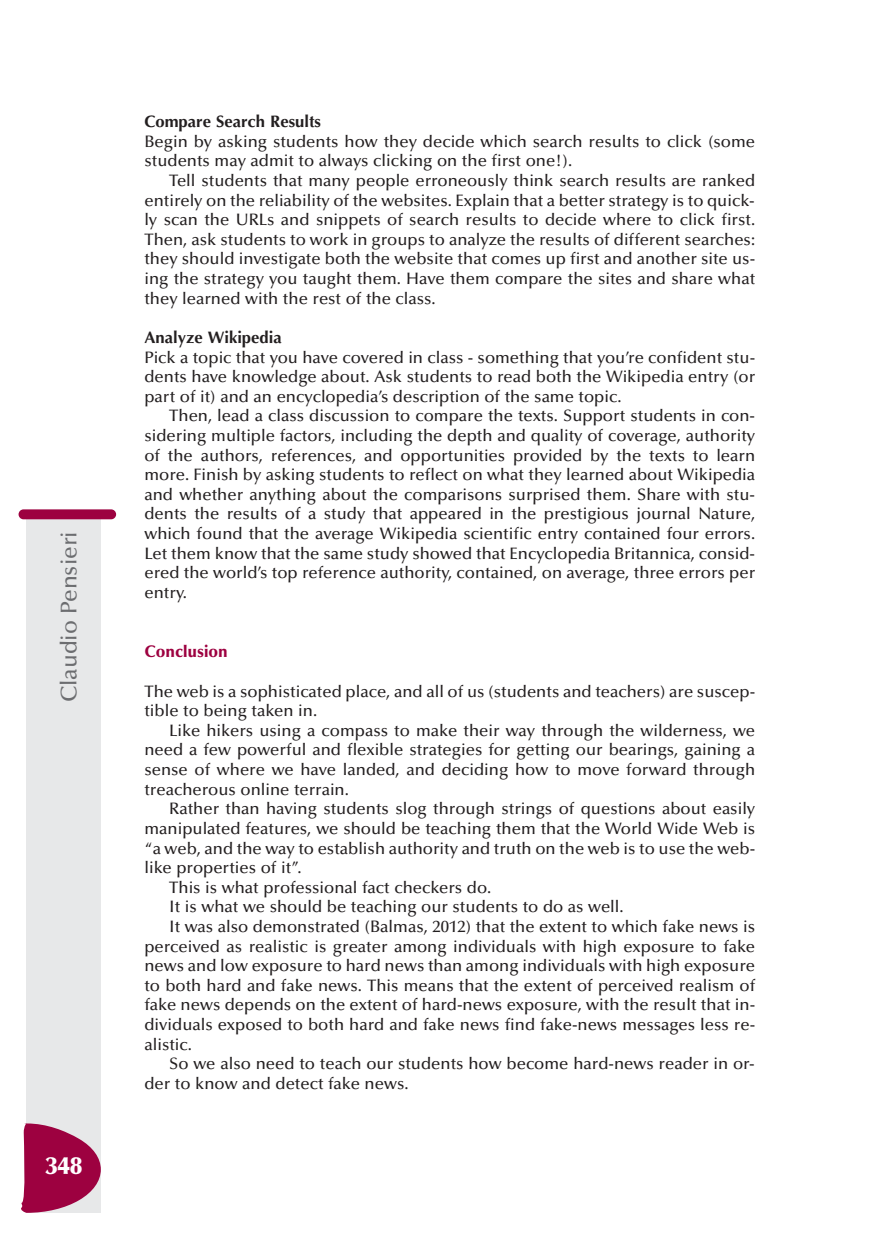
<style>
.page{position:relative;width:869px;height:1241px;background:#fff}
.page>*{position:absolute;margin:0;border:0;box-sizing:border-box;transform-origin:0 0}
.t1{font:900 24.5px "Optima";color:#fff}
.t2{font:500 22.75px "Optima";color:#6c6d70}
.t3{font:500 16.62px/19.6px "Optima";color:#231f20;text-align:justify}
.t4{font:700 16.62px "Optima";color:#231f20}
.t5{font:900 16.62px "Optima";color:#9d0140;scale:.95 1}
</style>
<div class="page">
<div style="left:27px;top:517px;width:74px;height:695px;background:#e7e8e9"></div>
<div style="left:19px;top:509px;width:97px;height:10px;background:#9d0140;border-radius:5px"></div>
<svg style="left:21px;top:1122px;width:80px;height:90px"></svg>
<h2 class="t2" style="left:60px;top:702px;width:173px;rotate:-90deg">Claudio Pensieri</h2>
<h1 class="t1" style="left:45px;top:1155px;width:38px">348</h1>
<p class="t4" style="left:144px;top:115px;width:178px">Compare Search Results</p>
<p class="t3" style="left:144px;top:133px;width:612px">Begin by asking students how they decide which search results to click (some students may admit to always clicking on the first one!).</p>
<p class="t3" style="left:144px;top:172px;width:612px;text-indent:25px">Tell students that many people erroneously think search results are ranked entirely on the reliability of the websites. Explain that a better strategy is to quick&shy;ly scan the URLs and snippets of search results to decide where to click first.<br>Then, ask students to work in groups to analyze the results of different searches: they should investigate both the website that comes up first and another site us&shy;ing the strategy you taught them. Have them compare the sites and share what they learned with the rest of the class.</p>
<p class="t4" style="left:144px;top:330px;width:139px">Analyze Wikipedia</p>
<p class="t3" style="left:144px;top:349px;width:612px">Pick a topic that you have covered in class - something that you’re confident stu&shy;dents have knowledge about. Ask students to read both the Wikipedia entry (or part of it) and an encyclopedia’s description of the same topic.</p>
<p class="t3" style="left:144px;top:407px;width:612px;text-indent:25px">Then, lead a class discussion to compare the texts. Support students in con&shy;sidering multiple factors, including the depth and quality of coverage, authority of the authors, references, and opportunities provided by the texts to learn more. Finish by asking students to reflect on what they learned about Wikipedia and whether anything about the comparisons surprised them. Share with stu&shy;dents the results of a study that appeared in the prestigious journal Nature, which found that the average Wikipedia scientific entry contained four errors.<br>Let them know that the same study showed that Encyclopedia Britannica, consid&shy;ered the world’s top reference authority, contained, on average, three errors per entry.</p>
<p class="t5" style="left:144px;top:644px;width:89px">Conclusion</p>
<p class="t3" style="left:144px;top:682px;width:612px">The web is a sophisticated place, and all of us (students and teachers) are suscep&shy;tible to being taken in.</p>
<p class="t3" style="left:144px;top:722px;width:612px;text-indent:25px">Like hikers using a compass to make their way through the wilderness, we need a few powerful and flexible strategies for getting our bearings, gaining a sense of where we have landed, and deciding how to move forward through treacherous online terrain.</p>
<p class="t3" style="left:169px;top:800px;width:587px">Rather than having students slog through strings of questions about easily</p>
<p class="t3" style="left:144px;top:820px;width:612px">manipulated features, we should be teaching them that the World Wide Web is</p>
<p class="t3" style="left:144px;top:839px;width:612px">“a web, and the way to establish authority and truth on the web is to use the web-</p>
<p class="t3" style="left:144px;top:859px;width:159px">like properties of it”.</p>
<p class="t3" style="left:169px;top:878px;width:323px">This is what professional fact checkers do.</p>
<p class="t3" style="left:169px;top:898px;width:455px">It is what we should be teaching our students to do as well.</p>
<p class="t3" style="left:169px;top:918px;width:587px">It was also demonstrated (Balmas, 2012) that the extent to which fake news is</p>
<p class="t3" style="left:144px;top:937px;width:612px">perceived as realistic is greater among individuals with high exposure to fake</p>
<p class="t3" style="left:144px;top:957px;width:612px">news and low exposure to hard news than among individuals with high exposure</p>
<p class="t3" style="left:144px;top:976px;width:612px">to both hard and fake news. This means that the extent of perceived realism of</p>
<p class="t3" style="left:144px;top:996px;width:612px">fake news depends on the extent of hard-news exposure, with the result that in-</p>
<p class="t3" style="left:144px;top:1016px;width:612px">dividuals exposed to both hard and fake news find fake-news messages less re-</p>
<p class="t3" style="left:144px;top:1035px;width:49px">alistic.</p>
<p class="t3" style="left:169px;top:1055px;width:586px">So we also need to teach our students how become hard-news reader in or-</p>
<p class="t3" style="left:144px;top:1074px;width:265px">der to know and detect fake news.</p>
</div>
